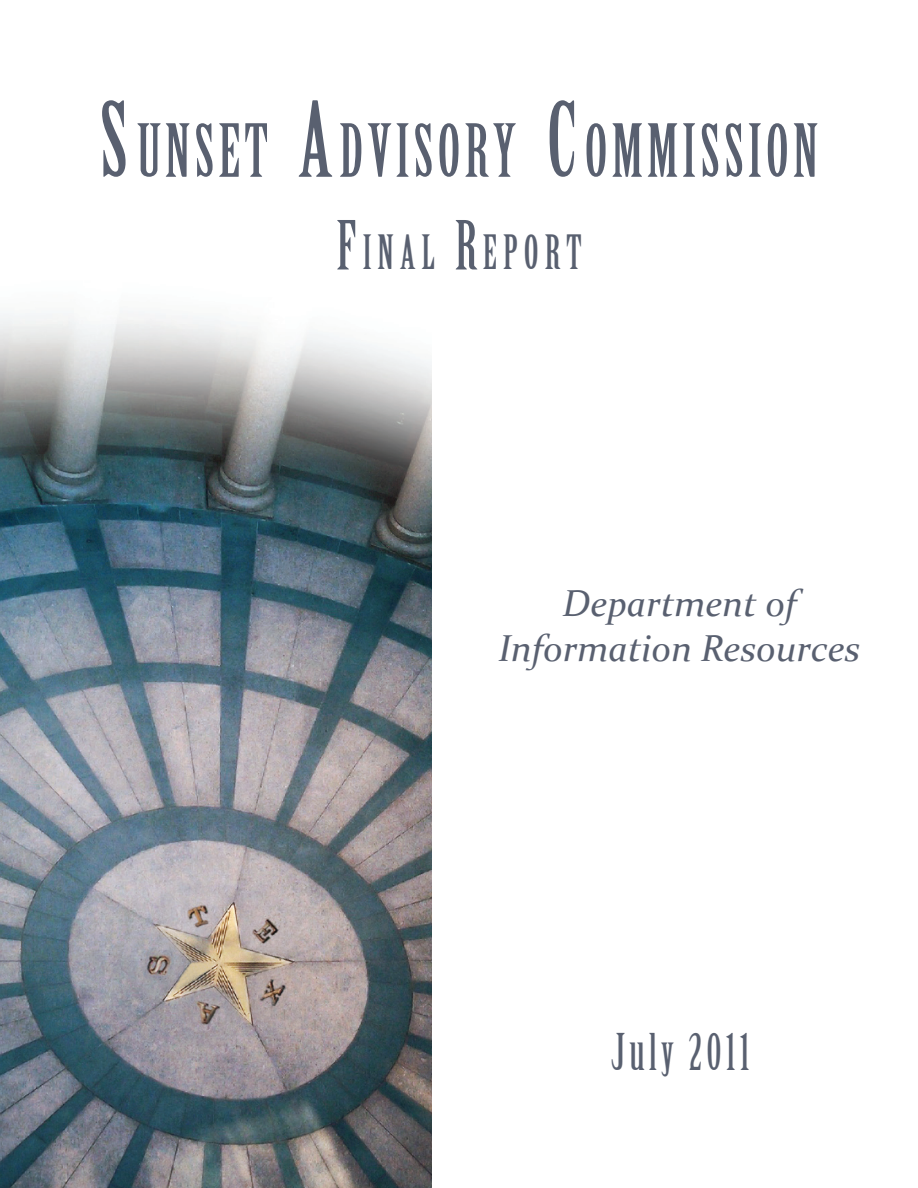
<style>
.page{position:relative;width:918px;height:1188px;background:#fff}
.page>*{position:absolute;margin:0;border:0;box-sizing:border-box;transform-origin:0 0}
.Report_Title_up{font:71.4px "Birch Std";letter-spacing:.055em;color:#596070}
.Report_Date_Up{font:49.5px "Birch Std";letter-spacing:.09em;color:#596070}
.Document_Name{font:46.2px "Birch Std";letter-spacing:.13em;color:#596070}
.Agency_Name{font:italic 37.5px/45px "Constantia";color:#596070;text-align:center}
.s1{font-size:102px}
.s2{font-size:66px}
</style>
<div class="page">
<img style="left:0;top:310px;width:432px;height:878px">
<p class="Report_Title_up" style="left:100px;top:111px;width:720px"><span class="s1">S</span>UNSET <span class="s1">A</span>DVISORY <span class="s1">C</span>OMMISSION</p>
<h1 class="Document_Name" style="left:336px;top:227px;width:247px"><span class="s2">F</span>INAL <span class="s2">R</span>EPORT</h1>
<p class="Agency_Name" style="left:499px;top:579px;width:363px">Department of<br>Information Resources</p>
<p class="Report_Date_Up" style="left:612px;top:1024px;width:139px">July 2011</p>
</div>
